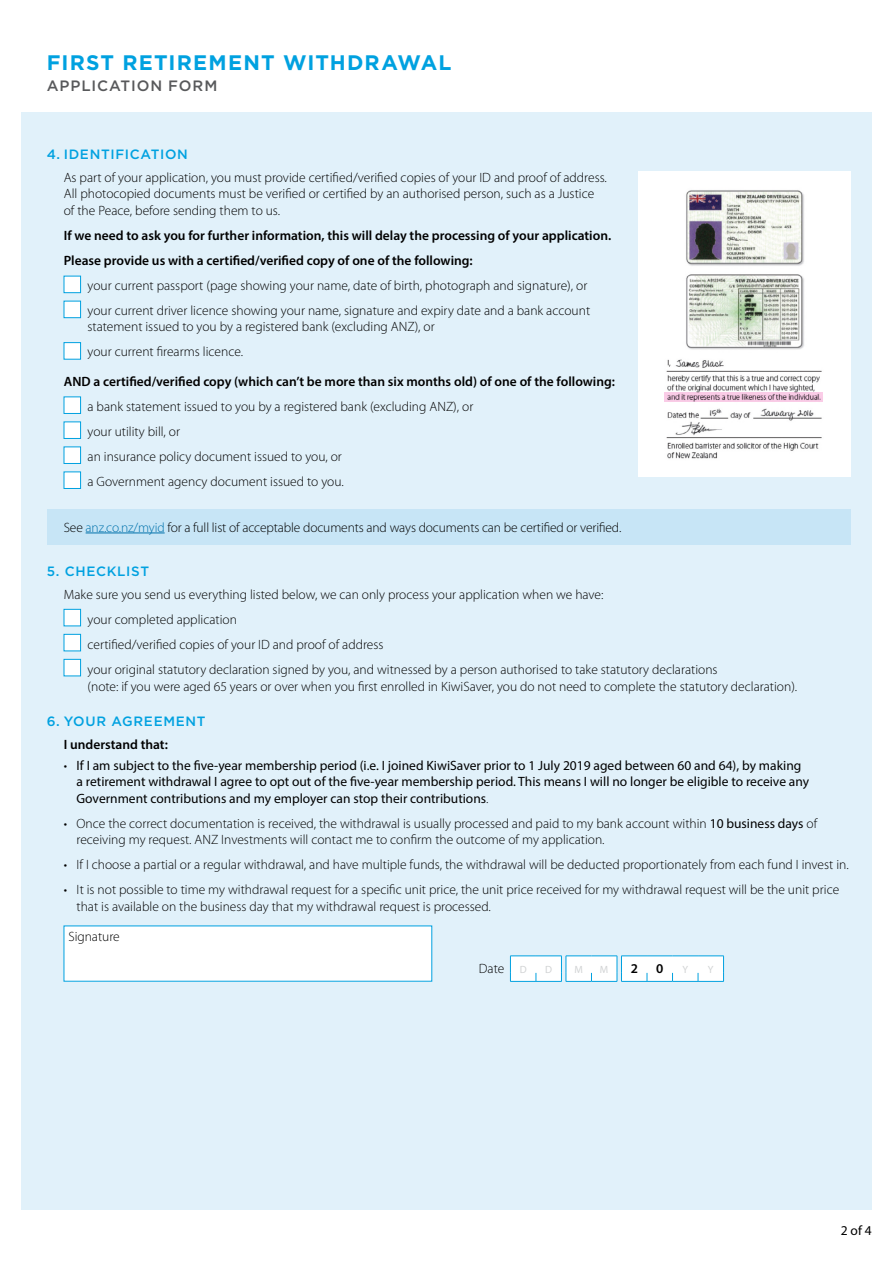
<style>
.page{position:relative;width:893px;height:1263px;background:#fff}
.page>*{position:absolute;margin:0;border:0;box-sizing:border-box;transform-origin:0 0}
.t1{font:700 21px "Gotham";letter-spacing:.05em;color:#00a1e0}
.t2{font:500 15px "Gotham";letter-spacing:.06em;color:#58595b}
.t3{font:300 13.5px/25px "Myriad Pro";color:#000}
.t4{font:13.5px/16.5px "Myriad Pro";color:#000}
.t5{font:600 13.5px/25px "Myriad Pro";color:#000}
.t6{font:500 13.5px "Gotham";letter-spacing:.05em;color:#00a1e0}
.t7{font:10.5px "Myriad Pro";color:#d1d3d4}
.s1{color:#0072ac}
.s2{font-weight:300}
.s3{font-weight:400}
.s4{font-weight:400;font-size:10.5px;color:#d1d3d4}
</style>
<div class="page">
<div style="left:21px;top:113px;width:851px;height:1097px;background:#e1f1fa"></div>
<div style="left:64px;top:276px;width:17px;height:17px;background:#fff;border:1px solid #00a1e0"></div>
<div style="left:64px;top:301px;width:17px;height:17px;background:#fff;border:1px solid #00a1e0"></div>
<div style="left:64px;top:342px;width:17px;height:17px;background:#fff;border:1px solid #00a1e0"></div>
<div style="left:64px;top:397px;width:17px;height:17px;background:#fff;border:1px solid #00a1e0"></div>
<div style="left:64px;top:422px;width:17px;height:17px;background:#fff;border:1px solid #00a1e0"></div>
<div style="left:64px;top:447px;width:17px;height:17px;background:#fff;border:1px solid #00a1e0"></div>
<div style="left:64px;top:472px;width:17px;height:17px;background:#fff;border:1px solid #00a1e0"></div>
<div style="left:47px;top:509px;width:803px;height:35px;background:#c7e5f6"></div>
<hr style="left:86px;top:533px;width:79px;height:1px;background:#0072ac">
<div style="left:64px;top:609px;width:17px;height:17px;background:#fff;border:1px solid #00a1e0"></div>
<div style="left:64px;top:634px;width:17px;height:17px;background:#fff;border:1px solid #00a1e0"></div>
<div style="left:64px;top:659px;width:17px;height:17px;background:#fff;border:1px solid #00a1e0"></div>
<div style="left:64px;top:926px;width:368px;height:55px;background:#fff"></div>
<svg style="left:510px;top:956px;width:214px;height:26px"></svg>
<div style="left:638px;top:171px;width:212px;height:306px;background:#fff"></div>
<img style="left:666px;top:190px;width:157px;height:269px">
<svg style="left:664px;top:392px;width:158px;height:10px;fill:#f4c7e2"></svg>
<h1 class="t1" style="left:47px;top:51px;width:406px">FIRST RETIREMENT WITHDRAWAL</h1>
<p class="t2" style="left:47px;top:78px;width:172px">APPLICATION FORM</p>
<p class="t6" style="left:47px;top:147px;width:143px">4. IDENTIFICATION</p>
<p class="t3" style="left:64px;top:169px;width:545px;line-height:16.5px">As part of your application, you must provide certified/verified copies of your ID and proof of address.<br>All photocopied documents must be verified or certified by an authorised person, such as a Justice of the Peace, before sending them to us.</p>
<p class="t5" style="left:64px;top:222px;width:549px">If we need to ask you for further information, this will delay the processing of your application.<br>Please provide us with a certified/verified copy of one of the following:</p>
<p class="t3" style="left:88px;top:273px;width:504px">your current passport (page showing your name, date of birth, photograph and signature), or your current driver licence showing your name, signature and expiry date and a bank account</p>
<p class="t3" style="left:88px;top:314px;width:349px">statement issued to you by a registered bank (excluding ANZ), or your current firearms licence.</p>
<p class="t5" style="left:64px;top:368px;width:553px">AND a certified/verified copy (which can’t be more than six months old) of one of the following:</p>
<p class="t3" style="left:88px;top:393px;width:387px">a bank statement issued to you by a registered bank (excluding ANZ), or your utility bill, or<br>an insurance policy document issued to you, or<br>a Government agency document issued to you.</p>
<p class="t3" style="left:64px;top:514px;width:559px">See <span class="s1">anz.co.nz/myid</span> for a full list of acceptable documents and ways documents can be certified or verified.</p>
<p class="t6" style="left:47px;top:564px;width:104px">5. CHECKLIST</p>
<p class="t3" style="left:88px;top:582px;width:632px;text-indent:-24px">Make sure you send us everything listed below, we can only process your application when we have:<br>your completed application<br>certified/verified copies of your ID and proof of address<br>your original statutory declaration signed by you, and witnessed by a person authorised to take statutory declarations</p>
<p class="t3" style="left:88px;top:673px;width:711px">(note: if you were aged 65 years or over when you first enrolled in KiwiSaver, you do not need to complete the statutory declaration).</p>
<p class="t6" style="left:47px;top:714px;width:160px">6. YOUR AGREEMENT</p>
<p class="t5" style="left:64px;top:732px;width:106px">I understand that:</p>
<p class="t4" style="left:77px;top:757px;width:734px;text-indent:-13px"><span class="s2">•</span> If I am subject to the five-year membership period (i.e. I joined KiwiSaver prior to 1 July 2019 aged between 60 and 64), by making a retirement withdrawal I agree to opt out of the five-year membership period. This means I will no longer be eligible to receive any<br>Government contributions and my employer can stop their contributions<span class="s2">.</span></p>
<p class="t3" style="left:77px;top:815px;width:742px;line-height:16.5px;text-indent:-13px">• Once the correct documentation is received, the withdrawal is usually processed and paid to my bank account within <span class="s3">10 business days</span> of receiving my request. ANZ Investments will contact me to confirm the outcome of my application.</p>
<p class="t3" style="left:64px;top:852px;width:786px">• If I choose a partial or a regular withdrawal, and have multiple funds, the withdrawal will be deducted proportionately from each fund I invest in.</p>
<p class="t3" style="left:77px;top:881px;width:764px;line-height:16.5px;text-indent:-13px">• It is not possible to time my withdrawal request for a specific unit price, the unit price received for my withdrawal request will be the unit price that is available on the business day that my withdrawal request is processed.</p>
<p class="t3" style="left:68px;top:923px;width:53px">Signature</p>
<p class="t3" style="left:479px;top:956px;width:49px">Date <span class="s4">D</span></p>
<p class="t7" style="left:545px;top:963px;width:8px">D</p>
<p class="t7" style="left:575px;top:963px;width:10px">M</p>
<p class="t7" style="left:600px;top:963px;width:10px">M</p>
<p class="t5" style="left:631px;top:955px;width:9px">2</p>
<p class="t5" style="left:656px;top:955px;width:9px">0</p>
<p class="t7" style="left:682px;top:963px;width:7px">Y</p>
<p class="t7" style="left:708px;top:963px;width:7px">Y</p>
<p class="t4" style="left:841px;top:1222px;width:32px">2 of 4</p>
</div>
